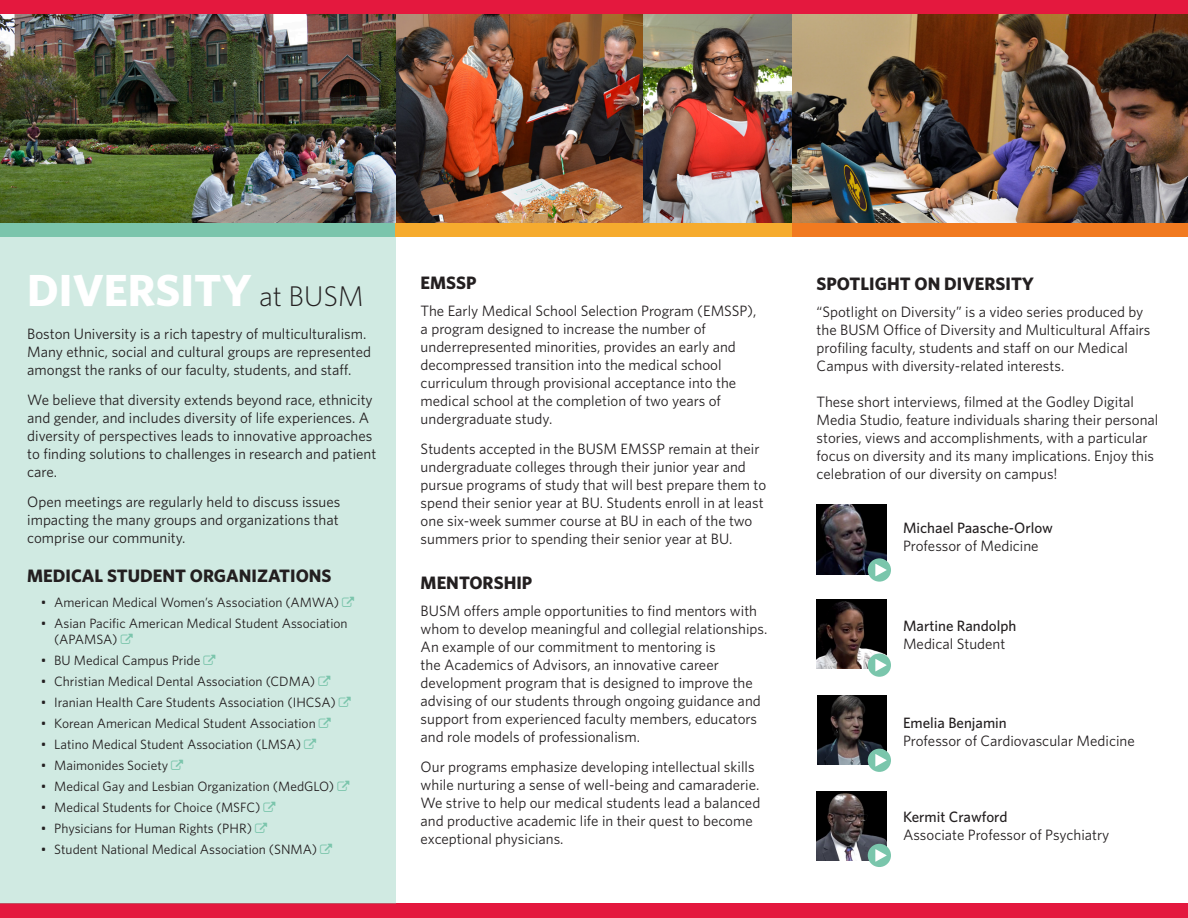
<style>
.page{position:relative;width:1188px;height:918px;background:#fff}
.page>*{position:absolute;margin:0;border:0;box-sizing:border-box;transform-origin:0 0}
.t1{font:700 45px "Whitney";color:#fff}
.t2{font:700 18px "Whitney";color:#231f20}
.t3{font:15px/18px "Whitney";color:#231f20}
.t4{font:500 15px "Whitney";color:#231f20}
.t5{font:13.5px/16.2px "Whitney";color:#231f20}
.s1{font-weight:300;font-size:28.5px;color:#231f20}
</style>
<div class="page">
<div style="left:0;top:0;width:1188px;height:14px;background:#e4183e"></div>
<img style="left:0;top:14px;width:1188px;height:209px">
<div style="left:0;top:904px;width:1188px;height:14px;background:#e4183e"></div>
<div style="left:0;top:237px;width:396px;height:667px;background:#d0eae2"></div>
<div style="left:792px;top:223px;width:396px;height:14px;background:#f17a20"></div>
<div style="left:0;top:223px;width:396px;height:14px;background:#7bc5ac"></div>
<div style="left:396px;top:223px;width:396px;height:14px;background:#f6ab2e"></div>
<img style="left:644px;top:14px;width:148px;height:209px">
<img style="left:817px;top:505px;width:69px;height:70px">
<div style="left:868px;top:558px;width:23px;height:24px;background:#7ac6ac;border-radius:50%"></div>
<svg style="left:875px;top:564px;width:12px;height:12px"></svg>
<img style="left:817px;top:599px;width:69px;height:70px">
<div style="left:868px;top:654px;width:23px;height:23px;background:#7ac6ac;border-radius:50%"></div>
<svg style="left:875px;top:659px;width:12px;height:12px"></svg>
<img style="left:817px;top:695px;width:69px;height:70px">
<div style="left:868px;top:749px;width:23px;height:23px;background:#7ac6ac;border-radius:50%"></div>
<svg style="left:875px;top:754px;width:12px;height:13px"></svg>
<img style="left:817px;top:791px;width:69px;height:70px">
<div style="left:868px;top:844px;width:23px;height:23px;background:#7ac6ac;border-radius:50%"></div>
<svg style="left:875px;top:849px;width:12px;height:13px"></svg>
<p class="t1" style="left:27px;top:260px;width:338px">DIVERSITY <span class="s1">at BUSM</span></p>
<p class="t3" style="left:27px;top:324px;width:345px">Boston University is a rich tapestry of multiculturalism.<br>Many ethnic, social and cultural groups are represented amongst the ranks of our faculty, students, and staff.</p>
<p class="t3" style="left:27px;top:390px;width:351px">We believe that diversity extends beyond race, ethnicity and gender, and includes diversity of life experiences. A diversity of perspectives leads to innovative approaches to finding solutions to challenges in research and patient care.</p>
<p class="t3" style="left:27px;top:492px;width:315px;text-align:justify">Open meetings are regularly held to discuss issues impacting the many groups and organizations that comprise our community.</p>
<p class="t2" style="left:27px;top:564px;width:306px">MEDICAL STUDENT ORGANIZATIONS</p>
<p class="t5" style="left:41px;top:594px;width:300px">• American Medical Women’s Association (AMWA)</p>
<p class="t5" style="left:54px;top:615px;width:295px;text-indent:-14px">• Asian Pacific American Medical Student Association (APAMSA)</p>
<p class="t5" style="left:41px;top:652px;width:161px">• BU Medical Campus Pride</p>
<p class="t5" style="left:41px;top:673px;width:276px">• Christian Medical Dental Association (CDMA)</p>
<p class="t5" style="left:41px;top:694px;width:297px">• Iranian Health Care Students Association (IHCSA)</p>
<p class="t5" style="left:41px;top:715px;width:277px">• Korean American Medical Student Association</p>
<p class="t5" style="left:41px;top:736px;width:262px">• Latino Medical Student Association (LMSA)</p>
<p class="t5" style="left:41px;top:757px;width:129px">• Maimonides Society</p>
<p class="t5" style="left:41px;top:778px;width:295px">• Medical Gay and Lesbian Organization (MedGLO)</p>
<p class="t5" style="left:41px;top:799px;width:221px">• Medical Students for Choice (MSFC)</p>
<p class="t5" style="left:41px;top:820px;width:213px">• Physicians for Human Rights (PHR)</p>
<p class="t5" style="left:41px;top:841px;width:278px">• Student National Medical Association (SNMA)</p>
<p class="t2" style="left:421px;top:271px;width:57px">EMSSP</p>
<p class="t3" style="left:421px;top:301px;width:337px">The Early Medical School Selection Program (EMSSP), a program designed to increase the number of underrepresented minorities, provides an early and decompressed transition into the medical school curriculum through provisional acceptance into the medical school at the completion of two years of undergraduate study.</p>
<p class="t3" style="left:421px;top:439px;width:347px">Students accepted in the BUSM EMSSP remain at their undergraduate colleges through their junior year and pursue programs of study that will best prepare them to spend their senior year at BU. Students enroll in at least one six-week summer course at BU in each of the two summers prior to spending their senior year at BU.</p>
<p class="t2" style="left:421px;top:571px;width:113px">MENTORSHIP</p>
<p class="t3" style="left:421px;top:602px;width:348px">BUSM offers ample opportunities to find mentors with whom to develop meaningful and collegial relationships.<br>An example of our commitment to mentoring is<br>the Academics of Advisors, an innovative career development program that is designed to improve the advising of our students through ongoing guidance and support from experienced faculty members, educators and role models of professionalism.</p>
<p class="t3" style="left:421px;top:758px;width:341px">Our programs emphasize developing intellectual skills while nurturing a sense of well-being and camaraderie.<br>We strive to help our medical students lead a balanced and productive academic life in their quest to become exceptional physicians.</p>
<p class="t2" style="left:817px;top:272px;width:219px">SPOTLIGHT ON DIVERSITY</p>
<p class="t3" style="left:817px;top:303px;width:335px">“Spotlight on Diversity” is a video series produced by the BUSM Office of Diversity and Multicultural Affairs profiling faculty, students and staff on our Medical Campus with diversity-related interests.</p>
<p class="t3" style="left:817px;top:393px;width:343px">These short interviews, filmed at the Godley Digital Media Studio, feature individuals sharing their personal stories, views and accomplishments, with a particular focus on diversity and its many implications. Enjoy this celebration of our diversity on campus!</p>
<p class="t4" style="left:903px;top:518px;width:151px">Michael Paasche-Orlow</p>
<p class="t3" style="left:903px;top:537px;width:137px">Professor of Medicine</p>
<p class="t4" style="left:903px;top:616px;width:115px">Martine Randolph</p>
<p class="t3" style="left:903px;top:634px;width:104px">Medical Student</p>
<p class="t4" style="left:903px;top:713px;width:105px">Emelia Benjamin</p>
<p class="t3" style="left:903px;top:732px;width:233px">Professor of Cardiovascular Medicine</p>
<p class="t4" style="left:903px;top:807px;width:106px">Kermit Crawford</p>
<p class="t3" style="left:903px;top:825px;width:208px">Associate Professor of Psychiatry</p>
</div>
